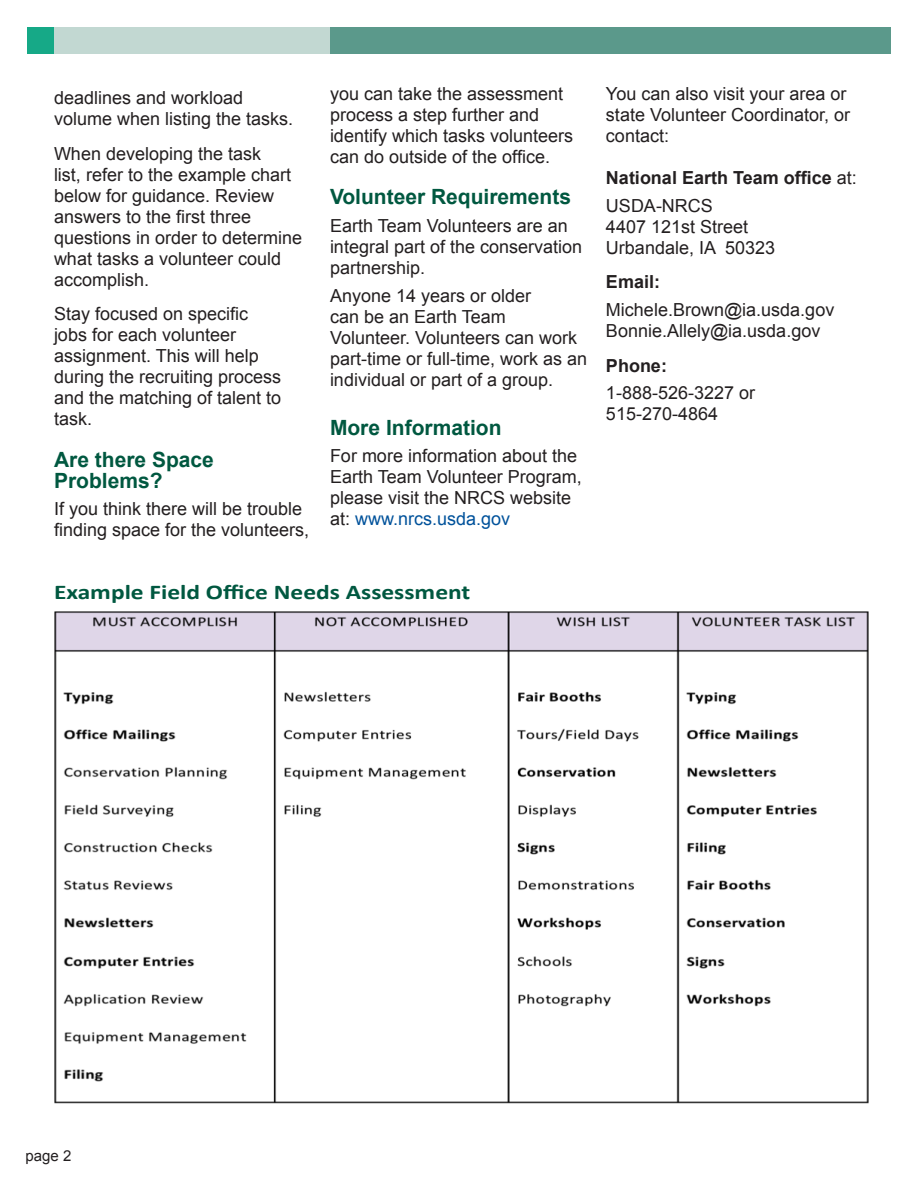
<style>
.page{position:relative;width:918px;height:1188px;background:#fff}
.page>*{position:absolute;margin:0;border:0;box-sizing:border-box;transform-origin:0 0}
.feature_text{font:700 21px/21px "Arial";color:#005840}
.t1{font:700 21px "Calibri";color:#005840;scale:1.21 1}
.body_text{font:700 21px "Arial";color:#005840}
.feature_text-2{font:18px/21px "Arial";color:#231f20}
.body_text-2{font:18px/21px "Arial";color:#231f20}
.subheader{font:18px/21px "Arial";color:#231f20}
.feature_text-3{font:700 18px "Arial";color:#231f20}
.body_text-3{font:15px "Arial";color:#231f20}
.s1{color:#01529b}
.s2{font-weight:400}
</style>
<div class="page">
<div style="left:54px;top:27px;width:276px;height:27px;background:#c2d8d2"></div>
<div style="left:330px;top:27px;width:561px;height:27px;background:#5b998b"></div>
<div style="left:27px;top:27px;width:27px;height:27px;background:#16a987"></div>
<img style="left:54px;top:611px;width:814px;height:493px">
<p class="feature_text-2" style="left:54px;top:88px;width:241px">deadlines and workload volume when listing the tasks.</p>
<p class="feature_text-2" style="left:54px;top:143px;width:250px">When developing the task<br>list, refer to the example chart below for guidance. Review answers to the first three questions in order to determine what tasks a volunteer could accomplish.</p>
<p class="feature_text-2" style="left:54px;top:304px;width:229px">Stay focused on specific jobs for each volunteer assignment. This will help during the recruiting process and the matching of talent to task.</p>
<p class="feature_text" style="left:54px;top:449px;width:161px">Are there Space<br>Problems?</p>
<p class="subheader" style="left:54px;top:499px;width:257px">If you think there will be trouble finding space for the volunteers,</p>
<p class="subheader" style="left:330px;top:83px;width:245px">you can take the assessment process a step further and identify which tasks volunteers can do outside of the office.</p>
<p class="body_text" style="left:330px;top:185px;width:243px">Volunteer Requirements</p>
<p class="body_text-2" style="left:330px;top:215px;width:254px">Earth Team Volunteers are an integral part of the conservation partnership.</p>
<p class="body_text-2" style="left:330px;top:285px;width:259px">Anyone 14 years or older<br>can be an Earth Team<br>Volunteer. Volunteers can work part-time or full-time, work as an individual or part of a group.</p>
<p class="feature_text" style="left:330px;top:417px;width:173px">More Information</p>
<p class="feature_text-2" style="left:330px;top:445px;width:253px">For more information about the<br>Earth Team Volunteer Program, please visit the NRCS website at: <span class="s1">www.nrcs.usda.gov</span></p>
<p class="t1" style="left:54px;top:579px;width:346px">Example Field Office Needs Assessment</p>
<p class="feature_text-2" style="left:606px;top:83px;width:246px">You can also visit your area or state Volunteer Coordinator, or contact:</p>
<p class="feature_text-3" style="left:606px;top:168px;width:252px">National Earth Team office <span class="s2">at:</span></p>
<p class="feature_text-2" style="left:606px;top:195px;width:108px">USDA-NRCS</p>
<p class="feature_text-2" style="left:606px;top:216px;width:144px">4407 121st Street</p>
<p class="feature_text-2" style="left:606px;top:237px;width:171px">Urbandale, IA 50323</p>
<p class="feature_text-3" style="left:606px;top:272px;width:56px">Email:</p>
<p class="feature_text-2" style="left:606px;top:299px;width:230px">Michele.Brown@ia.usda.gov<br>Bonnie.Allely@ia.usda.gov</p>
<p class="feature_text-3" style="left:606px;top:355px;width:63px">Phone:</p>
<p class="feature_text-2" style="left:606px;top:382px;width:151px">1-888-526-3227 or<br>515-270-4864</p>
<p class="body_text-3" style="left:26px;top:1147px;width:47px">page 2</p>
</div>
